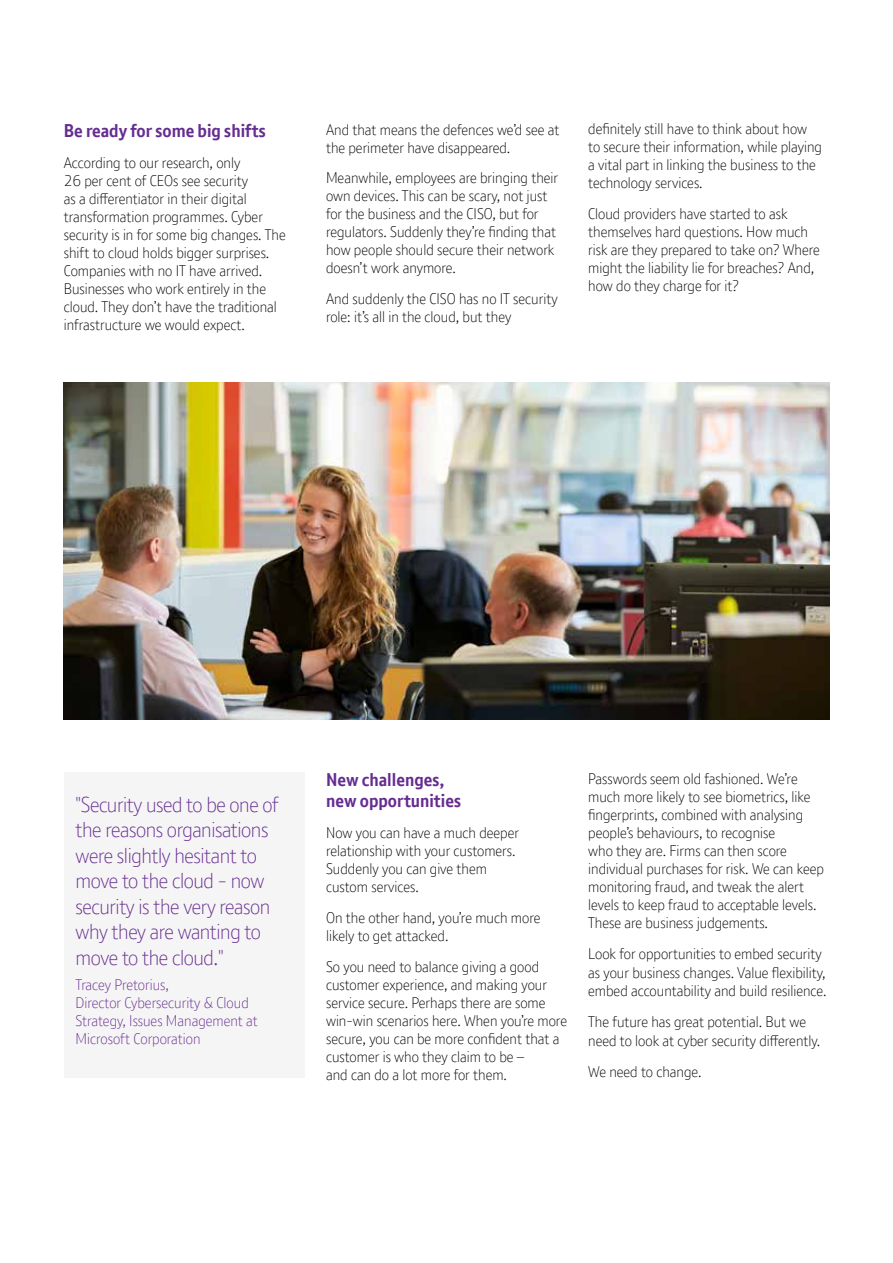
<style>
.page{position:relative;width:893px;height:1263px;background:#fff}
.page>*{position:absolute;margin:0;border:0;box-sizing:border-box;transform-origin:0 0}
.t1{font:300 21px/25.5px "BT Font";letter-spacing:-.02em;color:#662d91}
.t2{font:700 18px/21px "BT Font";color:#662d91}
.t3{font:300 15px/18px "BT Font";color:#000}
.t4{font:300 15px/18px "BT Font";color:#662d91}
</style>
<div class="page">
<div style="left:64px;top:772px;width:241px;height:306px;background:#f6f5f5"></div>
<img style="left:64px;top:382px;width:765px;height:338px">
<p class="t2" style="left:64px;top:120px;width:204px">Be ready for some big shifts</p>
<p class="t3" style="left:64px;top:153px;width:224px">According to our research, only<br>26 per cent of CEOs see security<br>as a differentiator in their digital transformation programmes. Cyber security is in for some big changes. The shift to cloud holds bigger surprises.<br>Companies with no IT have arrived.<br>Businesses who work entirely in the cloud. They don’t have the traditional infrastructure we would expect.</p>
<p class="t3" style="left:326px;top:120px;width:235px">And that means the defences we’d see at the perimeter have disappeared.</p>
<p class="t3" style="left:326px;top:169px;width:234px">Meanwhile, employees are bringing their own devices. This can be scary, not just for the business and the CISO, but for regulators. Suddenly they’re finding that how people should secure their network doesn’t work anymore.</p>
<p class="t3" style="left:326px;top:289px;width:233px">And suddenly the CISO has no IT security role: it’s all in the cloud, but they</p>
<p class="t3" style="left:588px;top:120px;width:235px">definitely still have to think about how to secure their information, while playing a vital part in linking the business to the technology services.</p>
<p class="t3" style="left:588px;top:205px;width:233px">Cloud providers have started to ask themselves hard questions. How much risk are they prepared to take on? Where might the liability lie for breaches? And, how do they charge for it?</p>
<h1 class="t1" style="left:76px;top:791px;width:205px">"Security used to be one of the reasons organisations were slightly hesitant to move to the cloud - now security is the very reason why they are wanting to move to the cloud."</h1>
<p class="t4" style="left:76px;top:976px;width:184px">Tracey Pretorius,<br>Director Cybersecurity &amp; Cloud<br>Strategy, Issues Management at<br>Microsoft Corporation</p>
<p class="t2" style="left:326px;top:769px;width:136px">New challenges, new opportunities</p>
<p class="t3" style="left:326px;top:823px;width:194px">Now you can have a much deeper relationship with your customers.<br>Suddenly you can give them custom services.</p>
<p class="t3" style="left:326px;top:908px;width:216px">On the other hand, you’re much more likely to get attacked.</p>
<p class="t3" style="left:326px;top:957px;width:242px">So you need to balance giving a good customer experience, and making your service secure. Perhaps there are some win-win scenarios here. When you’re more secure, you can be more confident that a customer is who they claim to be –<br>and can do a lot more for them.</p>
<p class="t3" style="left:588px;top:769px;width:237px">Passwords seem old fashioned. We’re much more likely to see biometrics, like fingerprints, combined with analysing people’s behaviours, to recognise<br>who they are. Firms can then score individual purchases for risk. We can keep monitoring fraud, and tweak the alert levels to keep fraud to acceptable levels.<br>These are business judgements.</p>
<p class="t3" style="left:588px;top:944px;width:240px;line-height:18.5px">Look for opportunities to embed security as your business changes. Value flexibility, embed accountability and build resilience.</p>
<p class="t3" style="left:588px;top:1012px;width:234px;line-height:18.5px">The future has great potential. But we need to look at cyber security differently.</p>
<p class="t3" style="left:588px;top:1062px;width:115px">We need to change.</p>
</div>
